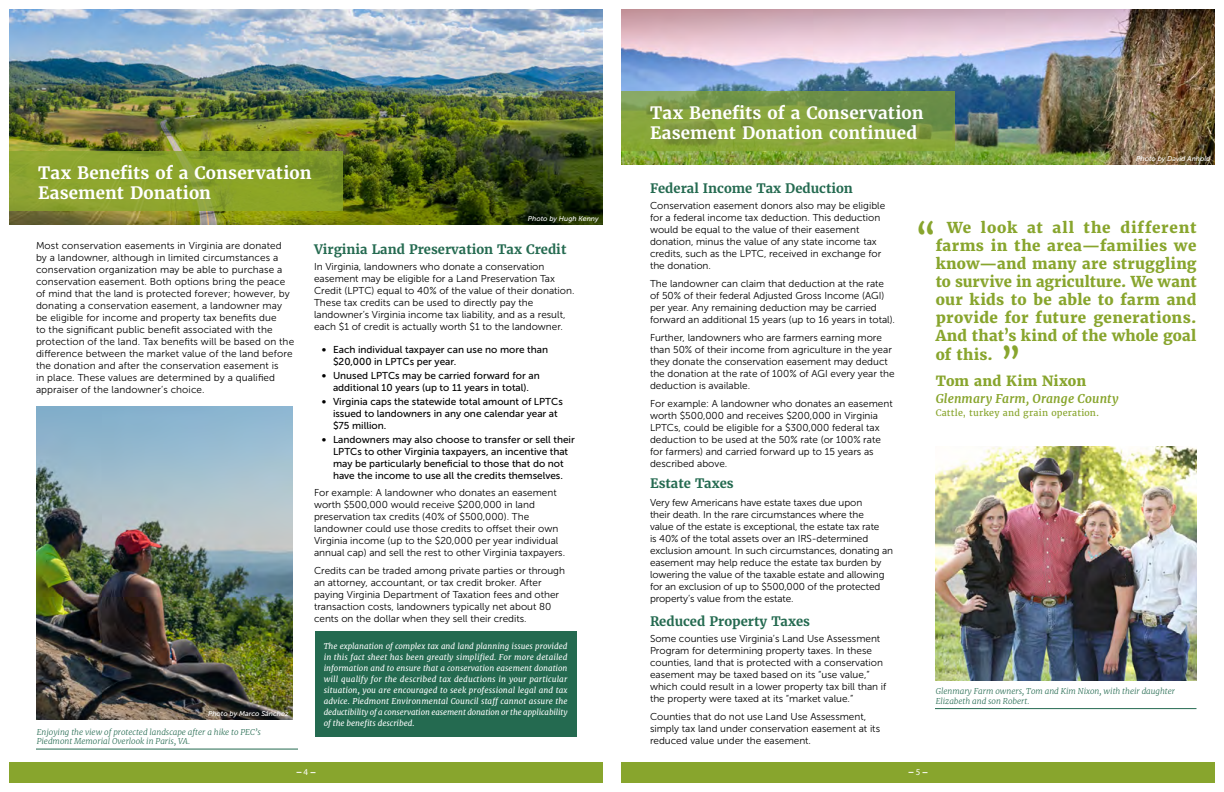
<style>
.page{position:relative;width:1224px;height:792px;background:#fff}
.page>*{position:absolute;margin:0;border:0;box-sizing:border-box;transform-origin:0 0}
.t1{font:700 17px/20px "Merriweather";letter-spacing:.01em;color:#fff}
.t2{font:800 15px/18.1px "Merriweather";letter-spacing:.02em;color:#88a52d;text-align:justify}
.t3{font:800 14px "Merriweather";letter-spacing:.01em;color:#88a52d}
.t4{font:700 13px "Merriweather";color:#246a50}
.t5{font:italic 700 12px "Merriweather";letter-spacing:.01em;color:#88a52d}
.t6{font:10px/12px "Museo Sans 300";color:#000}
.t7{font:10px/12px "Museo Sans 500";color:#000}
.t8{font:9px "Merriweather";letter-spacing:.025em;color:#88a52d}
.t9{font:9px "Myriad Pro";color:#fff}
.t10{font:italic 8px/11px "Merriweather";letter-spacing:-.01em;color:#fff;text-align:justify}
.t11{font:italic 300 8px/9.6px "Merriweather";color:#246a50}
.t12{font:italic 7px "Museo Sans 500";color:#fff}
.s1{font-size:30px}
</style>
<div class="page">
<img style="left:9px;top:9px;width:594px;height:216px">
<svg style="left:9px;top:151px;width:334px;height:60px;background:#89a12b"></svg>
<div style="left:315px;top:632px;width:261px;height:105px;background:#246a50"></div>
<div style="left:9px;top:762px;width:594px;height:21px;background:#88a52d"></div>
<hr style="left:36px;top:749px;width:262px;height:1px;background:#246a50">
<img style="left:36px;top:406px;width:257px;height:314px">
<img style="left:621px;top:9px;width:594px;height:156px">
<svg style="left:621px;top:91px;width:334px;height:60px;background:#7e9d41"></svg>
<div style="left:621px;top:762px;width:594px;height:21px;background:#88a52d"></div>
<img style="left:935px;top:446px;width:261px;height:235px">
<hr style="left:935px;top:708px;width:261px;height:1px;background:#246a50">
<h1 class="t1" style="left:38px;top:162px;width:275px">Tax Benefits of a Conservation<br>Easement Donation</h1>
<p class="t12" style="left:528px;top:215px;width:72px">Photo by Hugh Kenny</p>
<p class="t6" style="left:36px;top:239px;width:260px">Most conservation easements in Virginia are donated by a landowner, although in limited circumstances a conservation organization may be able to purchase a conservation easement. Both options bring the peace of mind that the land is protected forever; however, by donating a conservation easement, a landowner may be eligible for income and property tax benefits due<br>to the significant public benefit associated with the protection of the land. Tax benefits will be based on the difference between the market value of the land before the donation and after the conservation easement is<br>in place. These values are determined by a qualified appraiser of the landowner’s choice.</p>
<h3 class="t4" style="left:314px;top:241px;width:254px">Virginia Land Preservation Tax Credit</h3>
<p class="t6" style="left:314px;top:260px;width:262px">In Virginia, landowners who donate a conservation easement may be eligible for a Land Preservation Tax Credit (LPTC) equal to 40% of the value of their donation.<br>These tax credits can be used to directly pay the landowner’s Virginia income tax liability, and as a result, each $1 of credit is actually worth $1 to the landowner.</p>
<p class="t7" style="left:333px;top:343px;width:217px">Each individual taxpayer can use no more than $20,000 in LPTCs per year.</p>
<p class="t7" style="left:333px;top:369px;width:208px">Unused LPTCs may be carried forward for an additional 10 years (up to 11 years in total).</p>
<p class="t7" style="left:333px;top:395px;width:231px">Virginia caps the statewide total amount of LPTCs issued to landowners in any one calendar year at $75 million.</p>
<p class="t7" style="left:333px;top:433px;width:243px">Landowners may also choose to transfer or sell their LPTCs to other Virginia taxpayers, an incentive that may be particularly beneficial to those that do not have the income to use all the credits themselves.</p>
<p class="t6" style="left:314px;top:486px;width:253px">For example: A landowner who donates an easement worth $500,000 would receive $200,000 in land preservation tax credits (40% of $500,000). The landowner could use those credits to offset their own Virginia income (up to the $20,000 per year individual annual cap) and sell the rest to other Virginia taxpayers.</p>
<p class="t6" style="left:314px;top:564px;width:252px">Credits can be traded among private parties or through an attorney, accountant, or tax credit broker. After paying Virginia Department of Taxation fees and other transaction costs, landowners typically net about 80 cents on the dollar when they sell their credits.</p>
<p class="t10" style="left:324px;top:640px;width:245px">The explanation of complex tax and land planning issues provided in this fact sheet has been greatly simplified. For more detailed information and to ensure that a conservation easement donation will qualify for the described tax deductions in your particular situation, you are encouraged to seek professional legal and tax advice. Piedmont Environmental Council staff cannot assure the deductibility of a conservation easement donation or the applicability of the benefits described.</p>
<p class="t12" style="left:208px;top:710px;width:82px">Photo by Marco Sánchez</p>
<p class="t11" style="left:37px;top:727px;width:226px">Enjoying the view of protected landscape after a hike to PEC’s<br>Piedmont Memorial Overlook in Paris, VA.</p>
<h1 class="t1" style="left:650px;top:102px;width:275px">Tax Benefits of a Conservation<br>Easement Donation continued</h1>
<p class="t12" style="left:1136px;top:155px;width:76px">Photo by David Anhold</p>
<h3 class="t4" style="left:650px;top:180px;width:204px">Federal Income Tax Deduction</h3>
<p class="t6" style="left:650px;top:200px;width:237px">Conservation easement donors also may be eligible for a federal income tax deduction. This deduction would be equal to the value of their easement donation, minus the value of any state income tax credits, such as the LPTC, received in exchange for the donation.</p>
<p class="t6" style="left:650px;top:278px;width:247px">The landowner can claim that deduction at the rate of 50% of their federal Adjusted Gross Income (AGI) per year. Any remaining deduction may be carried forward an additional 15 years (up to 16 years in total).</p>
<p class="t6" style="left:650px;top:332px;width:246px">Further, landowners who are farmers earning more than 50% of their income from agriculture in the year they donate the conservation easement may deduct the donation at the rate of 100% of AGI every year the deduction is available.</p>
<p class="t6" style="left:650px;top:398px;width:244px">For example: A landowner who donates an easement worth $500,000 and receives $200,000 in Virginia LPTCs, could be eligible for a $300,000 federal tax deduction to be used at the 50% rate (or 100% rate for farmers) and carried forward up to 15 years as described above.</p>
<h3 class="t4" style="left:650px;top:475px;width:85px">Estate Taxes</h3>
<p class="t6" style="left:650px;top:497px;width:245px">Very few Americans have estate taxes due upon<br>their death. In the rare circumstances where the<br>value of the estate is exceptional, the estate tax rate<br>is 40% of the total assets over an IRS-determined exclusion amount. In such circumstances, donating an easement may help reduce the estate tax burden by lowering the value of the taxable estate and allowing for an exclusion of up to $500,000 of the protected property’s value from the estate.</p>
<h3 class="t4" style="left:650px;top:613px;width:161px">Reduced Property Taxes</h3>
<p class="t6" style="left:650px;top:633px;width:238px">Some counties use Virginia’s Land Use Assessment Program for determining property taxes. In these counties, land that is protected with a conservation easement may be taxed based on its “use value,” which could result in a lower property tax bill than if the property were taxed at its “market value.”</p>
<p class="t6" style="left:650px;top:711px;width:232px">Counties that do not use Land Use Assessment, simply tax land under conservation easement at its reduced value under the easement.</p>
<h2 class="t2" style="left:936px;top:218px;width:262px;text-indent:-20px"><span class="s1">“</span> We look at all the different farms in the area—families we know—and many are struggling to survive in agriculture. We want our kids to be able to farm and provide for future generations.<br>And that’s kind of the whole goal of this. <span class="s1">”</span></h2>
<h3 class="t3" style="left:936px;top:372px;width:152px">Tom and Kim Nixon</h3>
<p class="t5" style="left:936px;top:391px;width:184px">Glenmary Farm, Orange County</p>
<p class="t8" style="left:936px;top:407px;width:165px">Cattle, turkey and grain operation.</p>
<p class="t11" style="left:936px;top:687px;width:241px">Glenmary Farm owners, Tom and Kim Nixon, with their daughter<br>Elizabeth and son Robert.</p>
<p class="t9" style="left:304px;top:767px;width:6px">4</p>
<p class="t9" style="left:916px;top:767px;width:6px">5</p>
</div>
